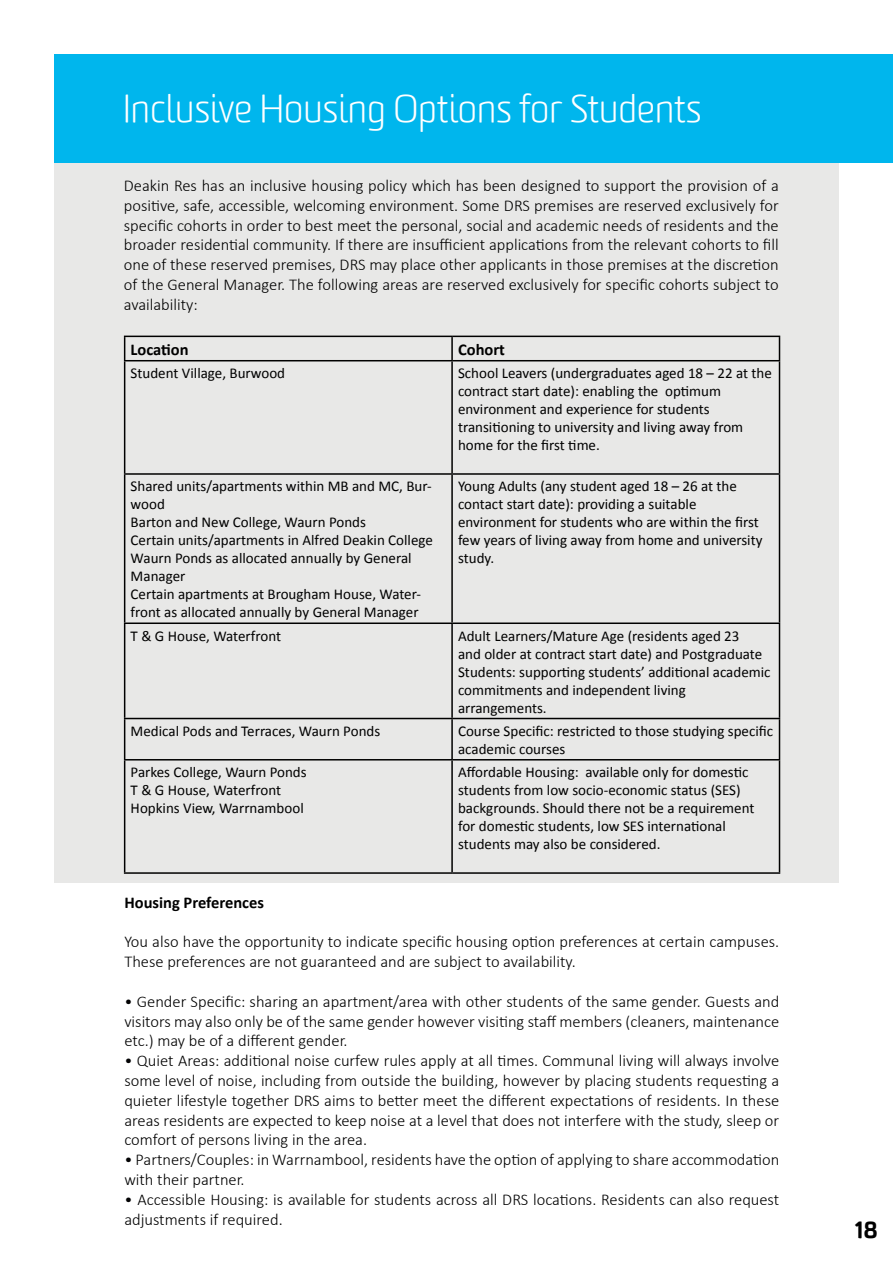
<style>
.page{position:relative;width:893px;height:1263px;background:#fff}
.page>*{position:absolute;margin:0;border:0;box-sizing:border-box;transform-origin:0 0}
.t1{font:300 37.5px "Worldly";color:#fff}
.t2{font:900 22.5px "Worldly";color:#000}
.t3{font:300 16.5px/19.8px "Calibri";color:#000;text-align:justify}
.t4{font:700 16.5px "Calibri";color:#000}
.t5{font:15px/18px "Calibri";color:#000}
.s1{color:#020203}
</style>
<div class="page">
<div style="left:54px;top:160px;width:785px;height:723px;background:#e8e8e7"></div>
<hr style="left:124px;top:336px;width:328px;height:1px;background:#000">
<svg style="left:124px;top:337px;width:1px;height:23px"></svg>
<hr style="left:452px;top:336px;width:328px;height:1px;background:#000">
<hr style="left:451px;top:337px;width:2px;height:23px;background:#000">
<svg style="left:779px;top:337px;width:1px;height:23px"></svg>
<hr style="left:124px;top:360px;width:328px;height:1px;background:#000">
<hr style="left:124px;top:361px;width:1px;height:112px;background:#000">
<hr style="left:452px;top:360px;width:328px;height:1px;background:#000">
<hr style="left:451px;top:361px;width:2px;height:112px;background:#000">
<hr style="left:779px;top:361px;width:1px;height:112px;background:#000">
<hr style="left:124px;top:473px;width:328px;height:2px;background:#000">
<hr style="left:124px;top:475px;width:1px;height:147px;background:#000">
<hr style="left:452px;top:473px;width:328px;height:2px;background:#000">
<hr style="left:451px;top:475px;width:2px;height:147px;background:#000">
<hr style="left:779px;top:475px;width:1px;height:147px;background:#000">
<hr style="left:124px;top:622px;width:328px;height:2px;background:#000">
<hr style="left:124px;top:624px;width:1px;height:94px;background:#000">
<hr style="left:452px;top:622px;width:328px;height:2px;background:#000">
<hr style="left:451px;top:624px;width:2px;height:94px;background:#000">
<hr style="left:779px;top:624px;width:1px;height:94px;background:#000">
<hr style="left:124px;top:718px;width:328px;height:1px;background:#000">
<hr style="left:124px;top:719px;width:1px;height:40px;background:#000">
<hr style="left:452px;top:718px;width:328px;height:1px;background:#000">
<hr style="left:451px;top:719px;width:2px;height:40px;background:#000">
<hr style="left:779px;top:719px;width:1px;height:40px;background:#000">
<hr style="left:124px;top:759px;width:328px;height:1px;background:#000">
<hr style="left:124px;top:760px;width:1px;height:112px;background:#000">
<hr style="left:452px;top:759px;width:328px;height:1px;background:#000">
<hr style="left:451px;top:760px;width:2px;height:112px;background:#000">
<hr style="left:779px;top:760px;width:1px;height:112px;background:#000">
<hr style="left:124px;top:872px;width:328px;height:2px;background:#000">
<hr style="left:452px;top:872px;width:328px;height:2px;background:#000">
<div style="left:54px;top:54px;width:839px;height:108px;background:#00b6ed"></div>
<p class="t1" style="left:123px;top:86px;width:580px">Inclusive Housing Options for Students</p>
<p class="t3" style="left:124px;top:175px;width:656px">Deakin Res has an inclusive housing policy which has been designed to support the provision of a positive, safe, accessible, welcoming environment. Some DRS premises are reserved exclusively for specific cohorts in order to best meet the personal, social and academic needs of residents and the broader residential community. If there are insufficient applications from the relevant cohorts to fill one of these reserved premises, DRS may place other applicants in those premises at the discretion of the General Manager. The following areas are reserved exclusively for specific cohorts subject to availability:</p>
<p class="t4" style="left:131px;top:338px;width:60px">Location</p>
<p class="t4" style="left:458px;top:338px;width:48px">Cohort</p>
<p class="t5" style="left:131px;top:364px;width:156px">Student Village, Burwood</p>
<p class="t5" style="left:458px;top:364px;width:315px">School Leavers (undergraduates aged 18 – 22 at the contract start date): enabling the optimum environment and experience for students transitioning to university and living away from home for the first time.</p>
<p class="t5" style="left:131px;top:477px;width:303px">Shared units/apartments within MB and MC, Bur-</p>
<p class="t5" style="left:458px;top:477px;width:280px">Young Adults (any student aged 18 – 26 at the</p>
<p class="t5" style="left:131px;top:495px;width:36px">wood</p>
<p class="t5" style="left:458px;top:495px;width:240px">contact start date): providing a suitable</p>
<p class="t5" style="left:131px;top:513px;width:237px">Barton and New College, Waurn Ponds</p>
<p class="t5" style="left:458px;top:513px;width:302px">environment for students who are within the first</p>
<p class="t5" style="left:131px;top:531px;width:304px">Certain units/apartments in Alfred Deakin College</p>
<p class="t5" style="left:458px;top:531px;width:306px">few years of living away from home and university</p>
<p class="t5" style="left:131px;top:549px;width:282px">Waurn Ponds as allocated annually by General</p>
<p class="t5" style="left:458px;top:549px;width:38px">study.</p>
<p class="t5" style="left:131px;top:567px;width:56px">Manager</p>
<p class="t5" style="left:131px;top:585px;width:292px">Certain apartments at Brougham House, Water-</p>
<p class="t5" style="left:131px;top:603px;width:289px">front as allocated annually by General Manager</p>
<p class="t5" style="left:131px;top:626px;width:152px">T &amp; G House, Waterfront</p>
<p class="t5" style="left:458px;top:626px;width:314px">Adult Learners/Mature Age (residents aged 23<br>and older at contract start date) and Postgraduate Students: supporting students’ additional academic commitments and independent living arrangements.</p>
<p class="t5" style="left:131px;top:721px;width:251px">Medical Pods and Terraces, Waurn Ponds</p>
<p class="t5" style="left:458px;top:721px;width:317px">Course Specific: restricted to those studying specific academic courses</p>
<p class="t5" style="left:131px;top:763px;width:178px">Parkes College, Waurn Ponds</p>
<p class="t5" style="left:458px;top:763px;width:292px">Affordable Housing: available only for domestic</p>
<p class="t5" style="left:131px;top:781px;width:152px">T &amp; G House, Waterfront</p>
<p class="t5" style="left:458px;top:781px;width:284px">students from low socio-economic status (SES)</p>
<p class="t5" style="left:131px;top:799px;width:175px">Hopkins View, Warrnambool</p>
<p class="t5" style="left:458px;top:799px;width:298px">backgrounds. Should there not be a requirement for domestic students, low SES international students may also be considered.</p>
<p class="t4" style="left:124px;top:891px;width:141px">Housing Preferences</p>
<p class="t3" style="left:124px;top:932px;width:656px">You also have the opportunity to indicate specific housing option preferences at certain campuses.<br>These preferences are not guaranteed and are subject to availability.</p>
<p class="t3" style="left:124px;top:991px;width:656px"><span class="s1">•</span> Gender Specific: sharing an apartment/area with other students of the same gender. Guests and visitors may also only be of the same gender however visiting staff members (cleaners, maintenance etc.) may be of a different gender.</p>
<p class="t3" style="left:124px;top:1051px;width:656px"><span class="s1">•</span> Quiet Areas: additional noise curfew rules apply at all times. Communal living will always involve some level of noise, including from outside the building, however by placing students requesting a quieter lifestyle together DRS aims to better meet the different expectations of residents. In these areas residents are expected to keep noise at a level that does not interfere with the study, sleep or comfort of persons living in the area.</p>
<p class="t3" style="left:124px;top:1150px;width:656px"><span class="s1">•</span> Partners/Couples: in Warrnambool, residents have the option of applying to share accommodation with their partner.</p>
<p class="t3" style="left:124px;top:1189px;width:656px"><span class="s1">•</span> Accessible Housing: is available for students across all DRS locations. Residents can also request adjustments if required.</p>
<h2 class="t2" style="left:854px;top:1216px;width:25px">18</h2>
</div>
